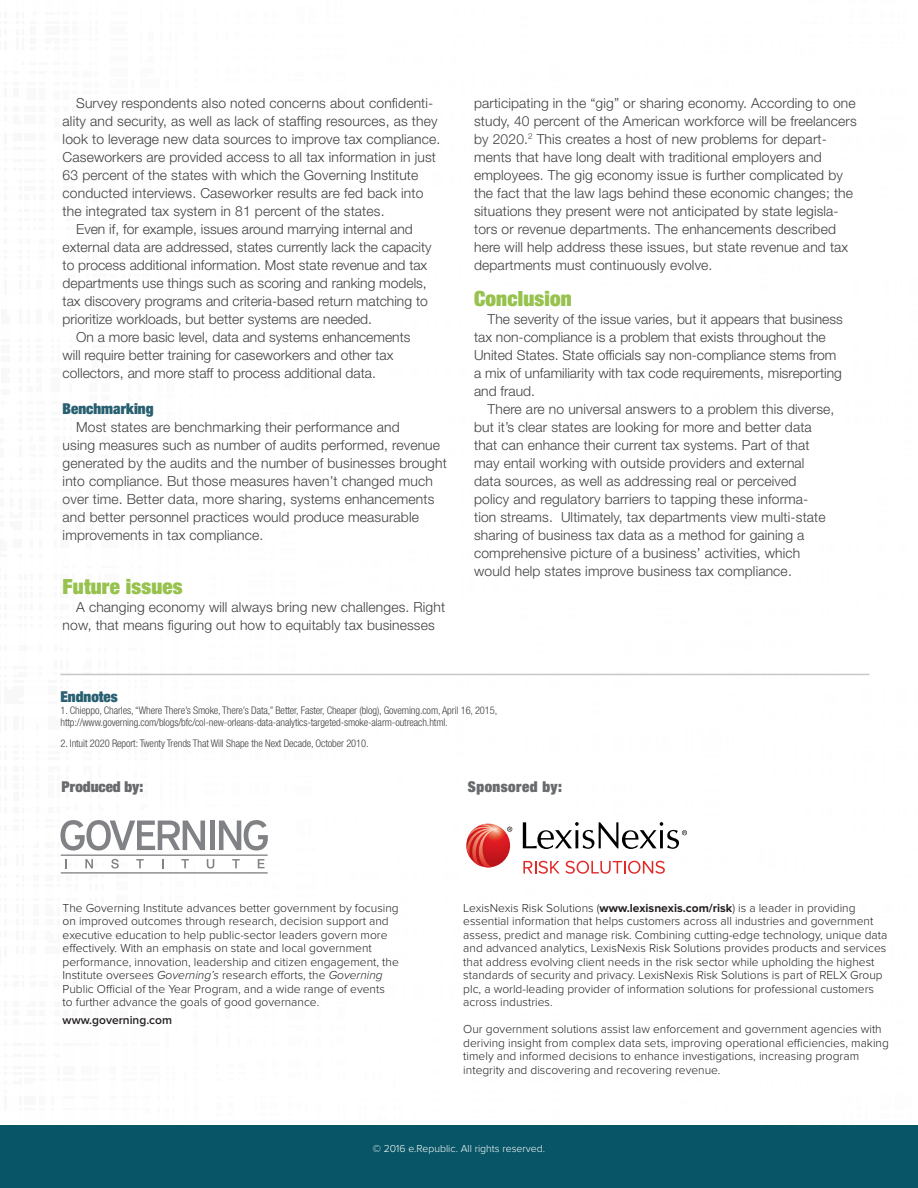
<style>
.page{position:relative;width:918px;height:1188px;background:#fff}
.page>*{position:absolute;margin:0;border:0;box-sizing:border-box;transform-origin:0 0}
.t1{font:900 condensed 21px "Helvetica Neue LT Std";letter-spacing:.01em;color:#97c24e}
.t2{font:900 condensed 15px "Helvetica Neue LT Std";color:#286071}
.t3{font:900 condensed 15px "Helvetica Neue LT Std";letter-spacing:.02em;color:#696a6d}
.t4{font:900 condensed 15px "Helvetica Neue LT Std";color:#696a6d}
.t5{font:300 13.8px/18px "Helvetica Neue LT Std";letter-spacing:.01em;color:#414042}
.t6{font:300 12px/13.5px "Proxima Nova";color:#231f20}
.t7{font:600 12px "Proxima Nova";color:#231f20}
.t8{font:300 condensed 10.5px/12px "Helvetica Neue LT Std";letter-spacing:-.01em;color:#414042}
.t9{font:300 10.5px "Proxima Nova";color:#fff}
.s1{font-style:italic}
.s2{font-weight:700}
</style>
<div class="page">
<div style="left:0;top:1125px;width:918px;height:63px;background:#075566"></div>
<svg style="left:60px;top:820px;width:145px;height:31px"></svg>
<svg style="left:219px;top:820px;width:49px;height:31px"></svg>
<hr style="left:210px;top:821px;width:4px;height:29px;background:#808285">
<svg style="left:65px;top:859px;width:2px;height:9px"></svg>
<svg style="left:85px;top:859px;width:8px;height:9px"></svg>
<svg style="left:111px;top:859px;width:8px;height:10px"></svg>
<svg style="left:136px;top:859px;width:8px;height:9px"></svg>
<svg style="left:181px;top:859px;width:8px;height:9px"></svg>
<svg style="left:207px;top:859px;width:7px;height:10px"></svg>
<svg style="left:232px;top:859px;width:8px;height:9px"></svg>
<svg style="left:258px;top:859px;width:7px;height:9px"></svg>
<hr style="left:61px;top:855px;width:207px;height:1px;background:#58595b">
<hr style="left:61px;top:873px;width:207px;height:1px;background:#58595b">
<svg style="left:523px;top:861px;width:142px;height:13px"></svg>
<svg style="left:523px;top:822px;width:164px;height:27px"></svg>
<svg style="left:467px;top:824px;width:45px;height:43px"></svg>
<hr style="left:60px;top:674px;width:809px;height:1px;background:#c7c7c7">
<p class="t5" style="left:76px;top:94px;width:359px">Survey respondents also noted concerns about confidenti-</p>
<p class="t5" style="left:63px;top:112px;width:376px">ality and security, as well as lack of staffing resources, as they</p>
<p class="t5" style="left:63px;top:130px;width:379px">look to leverage new data sources to improve tax compliance.</p>
<p class="t5" style="left:63px;top:148px;width:375px">Caseworkers are provided access to all tax information in just</p>
<p class="t5" style="left:63px;top:166px;width:357px">63 percent of the states with which the Governing Institute</p>
<p class="t5" style="left:63px;top:184px;width:362px">conducted interviews. Caseworker results are fed back into</p>
<p class="t5" style="left:63px;top:202px;width:323px">the integrated tax system in 81 percent of the states.</p>
<p class="t5" style="left:76px;top:220px;width:338px">Even if, for example, issues around marrying internal and</p>
<p class="t5" style="left:63px;top:238px;width:371px">external data are addressed, states currently lack the capacity</p>
<p class="t5" style="left:63px;top:256px;width:366px">to process additional information. Most state revenue and tax</p>
<p class="t5" style="left:63px;top:274px;width:366px">departments use things such as scoring and ranking models,</p>
<p class="t5" style="left:63px;top:292px;width:367px">tax discovery programs and criteria-based return matching to</p>
<p class="t5" style="left:63px;top:310px;width:311px">prioritize workloads, but better systems are needed.</p>
<p class="t5" style="left:76px;top:328px;width:336px">On a more basic level, data and systems enhancements</p>
<p class="t5" style="left:63px;top:346px;width:332px">will require better training for caseworkers and other tax</p>
<p class="t5" style="left:63px;top:364px;width:315px">collectors, and more staff to process additional data.</p>
<p class="t2" style="left:63px;top:399px;width:92px">Benchmarking</p>
<p class="t5" style="left:63px;top:418px;width:386px;text-indent:14px">Most states are benchmarking their performance and<br>using measures such as number of audits performed, revenue generated by the audits and the number of businesses brought into compliance. But those measures haven’t changed much over time. Better data, more sharing, systems enhancements and better personnel practices would produce measurable improvements in tax compliance.</p>
<h1 class="t1" style="left:63px;top:573px;width:121px">Future issues</h1>
<p class="t5" style="left:63px;top:598px;width:384px;text-indent:14px">A changing economy will always bring new challenges. Right now, that means figuring out how to equitably tax businesses</p>
<p class="t5" style="left:474px;top:94px;width:384px">participating in the “gig” or sharing economy. According to one study, 40 percent of the American workforce will be freelancers by 2020.<sup>2</sup> This creates a host of new problems for depart&shy;ments that have long dealt with traditional employers and employees. The gig economy issue is further complicated by the fact that the law lags behind these economic changes; the situations they present were not anticipated by state legisla&shy;tors or revenue departments. The enhancements described here will help address these issues, but state revenue and tax departments must continuously evolve.</p>
<h1 class="t1" style="left:474px;top:285px;width:99px">Conclusion</h1>
<p class="t5" style="left:474px;top:310px;width:370px;text-indent:14px">The severity of the issue varies, but it appears that business tax non-compliance is a problem that exists throughout the United States. State officials say non-compliance stems from a mix of unfamiliarity with tax code requirements, misreporting and fraud.</p>
<p class="t5" style="left:474px;top:400px;width:362px;text-indent:14px">There are no universal answers to a problem this diverse, but it’s clear states are looking for more and better data that can enhance their current tax systems. Part of that may entail working with outside providers and external data sources, as well as addressing real or perceived policy and regulatory barriers to tapping these informa-<br>tion streams. Ultimately, tax departments view multi-state sharing of business tax data as a method for gaining a comprehensive picture of a business’ activities, which would help states improve business tax compliance.</p>
<p class="t2" style="left:60px;top:687px;width:59px">Endnotes</p>
<p class="t8" style="left:60px;top:704px;width:438px">1. Chieppo, Charles, “Where There’s Smoke, There’s Data,” Better, Faster, Cheaper (blog), Governing.com, April 16, 2015, http://www.governing.com/blogs/bfc/col-new-orleans-data-analytics-targeted-smoke-alarm-outreach.html.</p>
<p class="t8" style="left:60px;top:737px;width:310px">2. Intuit 2020 Report: Twenty Trends That Will Shape the Next Decade, October 2010.</p>
<p class="t4" style="left:62px;top:777px;width:83px">Produced by:</p>
<p class="t3" style="left:468px;top:777px;width:96px">Sponsored by:</p>
<p class="t6" style="left:63px;top:901px;width:338px">The Governing Institute advances better government by focusing on improved outcomes through research, decision support and executive education to help public-sector leaders govern more effectively. With an emphasis on state and local government performance, innovation, leadership and citizen engagement, the Institute oversees <span class="s1">Governing’s</span> research efforts, the <span class="s1">Governing </span>Public Official of the Year Program, and a wide range of events<br>to further advance the goals of good governance.</p>
<p class="t7" style="left:63px;top:1013px;width:111px">www.governing.com</p>
<p class="t6" style="left:463px;top:901px;width:426px">LexisNexis Risk Solutions (<span class="s2">www.lexisnexis.com/risk</span>) is a leader in providing essential information that helps customers across all industries and government assess, predict and manage risk. Combining cutting-edge technology, unique data and advanced analytics, LexisNexis Risk Solutions provides products and services that address evolving client needs in the risk sector while upholding the highest standards of security and privacy. LexisNexis Risk Solutions is part of RELX Group plc, a world-leading provider of information solutions for professional customers across industries.</p>
<p class="t6" style="left:463px;top:1023px;width:427px">Our government solutions assist law enforcement and government agencies with deriving insight from complex data sets, improving operational efficiencies, making timely and informed decisions to enhance investigations, increasing program integrity and discovering and recovering revenue.</p>
<p class="t9" style="left:373px;top:1142px;width:174px">© 2016 e.Republic. All rights reserved.</p>
</div>
